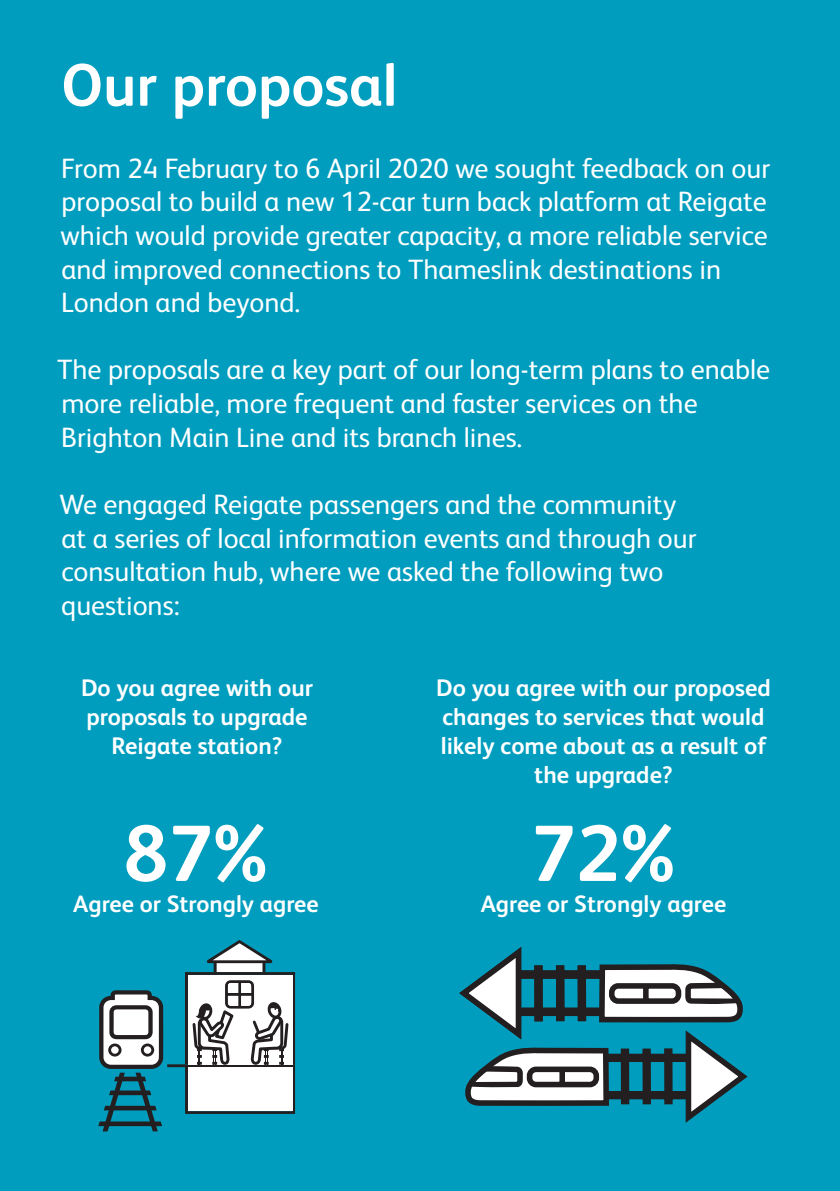
<style>
.page{position:relative;width:840px;height:1191px;background:#fff}
.page>*{position:absolute;margin:0;border:0;box-sizing:border-box;transform-origin:0 0}
.t1{font:700 79.8px "Network Rail Sans";color:#fff}
.t2{font:700 60px "Network Rail Sans";color:#fff}
.t3{font:28px/33.6px "Network Rail Sans";color:#fff}
.t4{font:700 24px/28.8px "Network Rail Sans";color:#fff;text-align:center}
.t5{font:700 23.8px "Network Rail Sans";color:#fff}
</style>
<div class="page">
<div style="left:0;top:0;width:839px;height:1191px;background:#019dbe"></div>
<svg style="left:98px;top:940px;width:197px;height:191px"></svg>
<svg style="left:459px;top:947px;width:289px;height:176px"></svg>
<h2 class="t2" style="left:61px;top:44px;width:337px">Our proposal</h2>
<p class="t3" style="left:60px;top:150px;width:710px">From 24 February to 6 April 2020 we sought feedback on our proposal to build a new 12-car turn back platform at Reigate which would provide greater capacity, a more reliable service and improved connections to Thameslink destinations in London and beyond.</p>
<p class="t3" style="left:57px;top:352px;width:714px">The proposals are a key part of our long-term plans to enable more reliable, more frequent and faster services on the<br>Brighton Main Line and its branch lines.</p>
<p class="t3" style="left:59px;top:486px;width:638px">We engaged Reigate passengers and the community at a series of local information events and through our consultation hub, where we asked the following two questions:</p>
<p class="t4" style="left:81px;top:673px;width:233px">Do you agree with our proposals to upgrade<br>Reigate station?</p>
<p class="t4" style="left:436px;top:673px;width:336px">Do you agree with our proposed changes to services that would likely come about as a result of the upgrade?</p>
<h1 class="t1" style="left:123px;top:799px;width:145px">87%</h1>
<p class="t5" style="left:73px;top:887px;width:247px">Agree or Strongly agree</p>
<h1 class="t1" style="left:530px;top:799px;width:145px">72%</h1>
<p class="t5" style="left:480px;top:887px;width:247px">Agree or Strongly agree</p>
</div>
